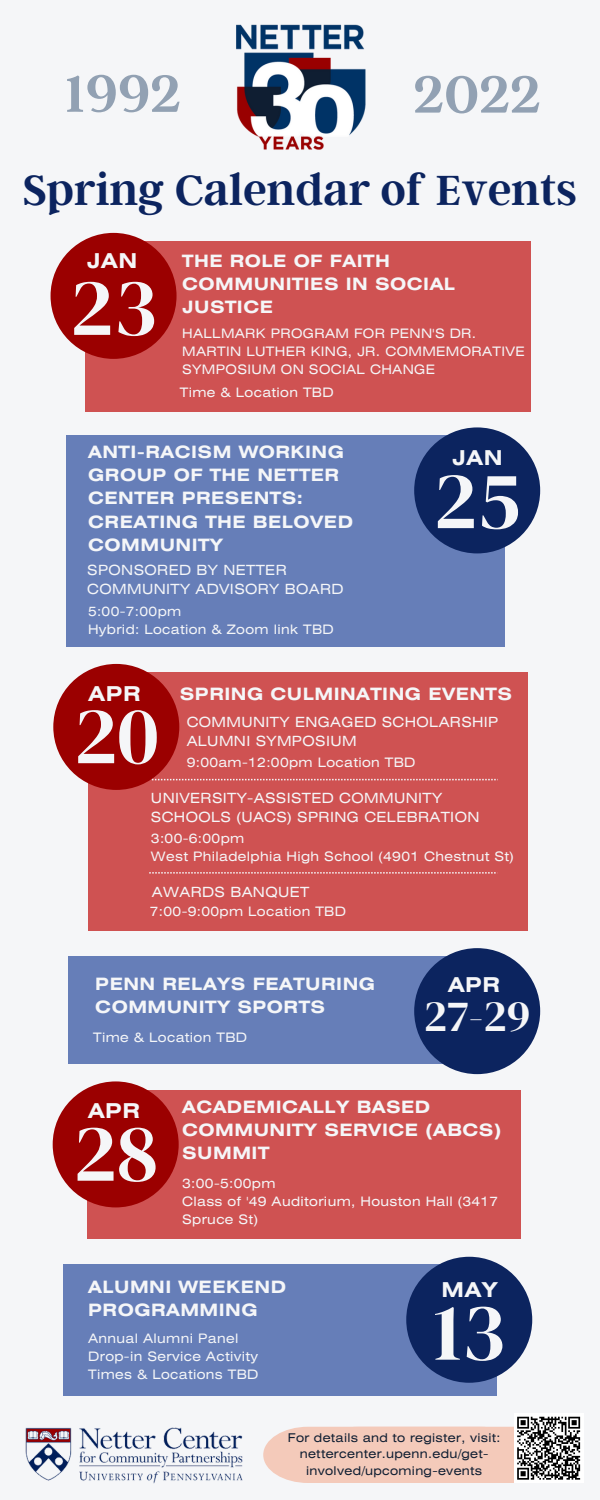
<style>
.page{position:relative;width:600px;height:1500px;background:#f5f6f8}
.page>*{position:absolute;margin:0;border:0;box-sizing:border-box;transform-origin:0 0}
.t1{font:81.8px "DM Serif Display";color:#f5f6f8}
.t2{font:600 57.9px "Argent CF";color:#92a1b3}
.t3{font:600 46.9px "Argent CF";color:#0c245f}
.t4{font:44px "DM Serif Display";color:#f5f6f8}
.t5{font:700 20.4px "Helios Ext";letter-spacing:.025em;color:#f5f6f8}
.t6{font:700 17px/23.2px "Helios Ext";letter-spacing:.025em;color:#f5f6f8}
.t7{font:14px/19.5px "Helios Ext";letter-spacing:.025em;color:#f5f6f8}
.t8{font:13px/18px "Helios Ext";letter-spacing:.025em;color:#f5f6f8}
.t9{font:12px/16.5px "Helios Ext";letter-spacing:.025em;color:#0f1e32;text-align:center}
</style>
<div class="page">
<img style="left:236px;top:24px;width:130px;height:126px">
<div style="left:85px;top:241px;width:446px;height:171px;background:#cf5252"></div>
<div style="left:51px;top:233px;width:126px;height:126px;background:#9b0000;border-radius:50%"></div>
<div style="left:66px;top:435px;width:439px;height:212px;background:#667eb8"></div>
<div style="left:414px;top:427px;width:126px;height:126px;background:#0c245f;border-radius:50%"></div>
<div style="left:88px;top:672px;width:439px;height:259px;background:#cf5252"></div>
<div style="left:53px;top:664px;width:126px;height:126px;background:#9b0000;border-radius:50%"></div>
<div style="left:69px;top:956px;width:436px;height:108px;background:#667eb8"></div>
<div style="left:414px;top:948px;width:126px;height:126px;background:#0c245f;border-radius:50%"></div>
<img style="left:25px;top:1427px;width:218px;height:57px">
<div style="left:87px;top:1090px;width:434px;height:148px;background:#cf5252"></div>
<div style="left:53px;top:1081px;width:126px;height:126px;background:#9b0000;border-radius:50%"></div>
<div style="left:64px;top:1265px;width:433px;height:131px;background:#667eb8"></div>
<div style="left:406px;top:1257px;width:126px;height:126px;background:#0c245f;border-radius:50%"></div>
<div style="left:514px;top:1413px;width:70px;height:70px;background:#fff"></div>
<svg style="left:263px;top:1416px;width:318px;height:67px"></svg>
<svg style="left:152px;top:779px;width:346px;height:1px"></svg>
<svg style="left:149px;top:872px;width:347px;height:2px"></svg>
<h2 class="t2" style="left:65px;top:56px;width:118px">1992</h2>
<h2 class="t2" style="left:413px;top:56px;width:129px">2022</h2>
<h3 class="t3" style="left:23px;top:159px;width:555px">Spring Calendar of Events</h3>
<h3 class="t5" style="left:87px;top:253px;width:52px">JAN</h3>
<h1 class="t1" style="left:70px;top:250px;width:89px">23</h1>
<h3 class="t6" style="left:182px;top:251px;width:275px">THE ROLE OF FAITH<br>COMMUNITIES IN SOCIAL<br>JUSTICE</h3>
<p class="t8" style="left:182px;top:326px;width:344px">HALLMARK PROGRAM FOR PENN'S DR.<br>MARTIN LUTHER KING, JR. COMMEMORATIVE<br>SYMPOSIUM ON SOCIAL CHANGE</p>
<p class="t8" style="left:180px;top:385px;width:155px">Time &amp; Location TBD</p>
<h3 class="t6" style="left:88px;top:442px;width:266px">ANTI-RACISM WORKING<br>GROUP OF THE NETTER<br>CENTER PRESENTS:<br>CREATING THE BELOVED<br>COMMUNITY</h3>
<p class="t7" style="left:87px;top:561px;width:258px">SPONSORED BY NETTER<br>COMMUNITY ADVISORY BOARD</p>
<p class="t8" style="left:88px;top:604px;width:247px">5:00-7:00pm<br>Hybrid: Location &amp; Zoom link TBD</p>
<h3 class="t5" style="left:452px;top:450px;width:52px">JAN</h3>
<h1 class="t1" style="left:434px;top:443px;width:89px">25</h1>
<h3 class="t5" style="left:89px;top:686px;width:53px">APR</h3>
<h1 class="t1" style="left:74px;top:678px;width:86px">20</h1>
<h3 class="t6" style="left:180px;top:684px;width:334px">SPRING CULMINATING EVENTS</h3>
<p class="t7" style="left:187px;top:713px;width:313px">COMMUNITY ENGAGED SCHOLARSHIP<br>ALUMNI SYMPOSIUM</p>
<p class="t8" style="left:187px;top:755px;width:230px">9:00am-12:00pm Location TBD</p>
<p class="t7" style="left:151px;top:789px;width:330px">UNIVERSITY-ASSISTED COMMUNITY<br>SCHOOLS (UACS) SPRING CELEBRATION</p>
<p class="t8" style="left:151px;top:831px;width:364px">3:00-6:00pm<br>West Philadelphia High School (4901 Chestnut St)</p>
<p class="t7" style="left:152px;top:883px;width:159px">AWARDS BANQUET</p>
<p class="t8" style="left:150px;top:903px;width:198px">7:00-9:00pm Location TBD</p>
<h3 class="t6" style="left:95px;top:974px;width:281px">PENN RELAYS FEATURING<br>COMMUNITY SPORTS</h3>
<p class="t8" style="left:93px;top:1030px;width:155px">Time &amp; Location TBD</p>
<h3 class="t5" style="left:448px;top:978px;width:53px">APR</h3>
<h3 class="t4" style="left:424px;top:985px;width:108px">27-29</h3>
<h3 class="t5" style="left:88px;top:1104px;width:53px">APR</h3>
<h1 class="t1" style="left:73px;top:1096px;width:86px">28</h1>
<h3 class="t6" style="left:182px;top:1097px;width:321px">ACADEMICALLY BASED<br>COMMUNITY SERVICE (ABCS)<br>SUMMIT</h3>
<p class="t8" style="left:182px;top:1175px;width:318px">3:00-5:00pm<br>Class of '49 Auditorium, Houston Hall (3417<br>Spruce St)</p>
<h3 class="t6" style="left:88px;top:1277px;width:199px">ALUMNI WEEKEND<br>PROGRAMMING</h3>
<p class="t8" style="left:88px;top:1330px;width:172px">Annual Alumni Panel<br>Drop-in Service Activity<br>Times &amp; Locations TBD</p>
<h3 class="t5" style="left:442px;top:1283px;width:58px">MAY</h3>
<h1 class="t1" style="left:433px;top:1275px;width:74px">13</h1>
<p class="t9" style="left:288px;top:1430px;width:214px">For details and to register, visit: nettercenter.upenn.edu/get&shy;involved/upcoming-events</p>
</div>
